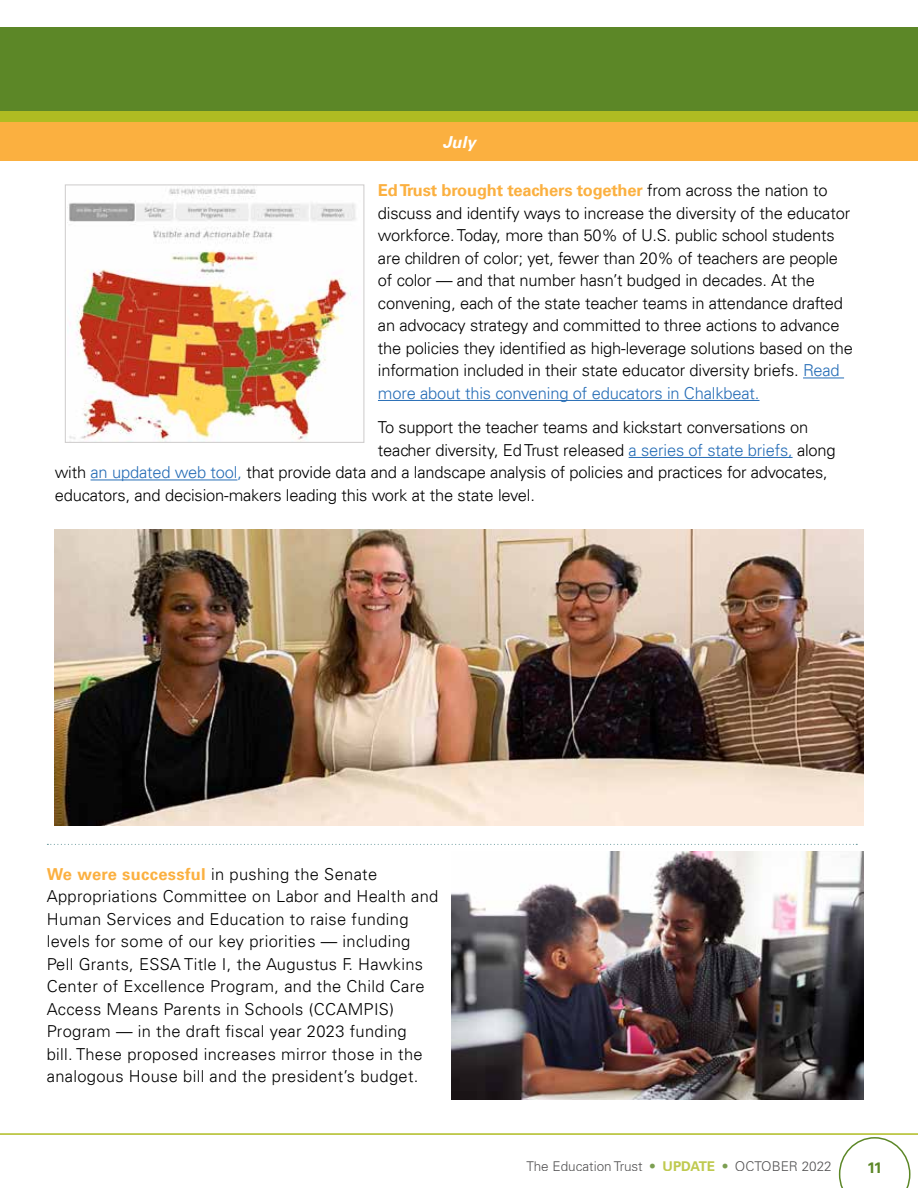
<style>
.page{position:relative;width:918px;height:1188px;background:#fff}
.page>*{position:absolute;margin:0;border:0;box-sizing:border-box;transform-origin:0 0}
.t1{font:300 16.5px/22.5px "Univers LT";letter-spacing:-.01em;color:#000}
.t2{font:300 16.5px/22.5px "Univers LT";letter-spacing:.02em;color:#000}
.t3{font:italic 700 16.5px "Univers LT";color:#fff}
.t4{font:700 15px "Univers LT";color:#5c8727}
.t5{font:300 13.5px "Univers LT";color:#292829}
.s1{font-weight:700;color:#fbb040}
.s2{color:#266db6}
.s3{font-weight:700;color:#5c8727}
.s4{font-weight:700;color:#afbc22}
</style>
<div class="page">
<hr style="left:0;top:1133px;width:918px;height:2px;background:#afbc22">
<svg style="left:839px;top:1137px;width:71px;height:51px"></svg>
<img style="left:67px;top:186px;width:289px;height:255px">
<div style="left:65px;top:184px;width:299px;height:259px;border:1px solid #d0cece"></div>
<div style="left:0;top:108px;width:918px;height:39px;background:#afbc22"></div>
<div style="left:0;top:27px;width:918px;height:84px;background:#5c8727"></div>
<svg style="left:47px;top:844px;width:810px;height:1px"></svg>
<div style="left:0;top:122px;width:918px;height:39px;background:#fbb040"></div>
<hr style="left:803px;top:378px;width:41px;height:1px;background:#266db6">
<hr style="left:378px;top:400px;width:382px;height:1px;background:#266db6">
<hr style="left:629px;top:457px;width:164px;height:1px;background:#266db6">
<hr style="left:91px;top:480px;width:146px;height:1px;background:#266db6">
<img style="left:452px;top:851px;width:412px;height:248px">
<img style="left:55px;top:529px;width:808px;height:296px">
<p class="t3" style="left:442px;top:132px;width:35px">July</p>
<p class="t1" style="left:378px;top:179px;width:477px"><span class="s1">Ed Trust brought teachers together</span> from across the nation to discuss and identify ways to increase the diversity of the educator workforce. Today, more than 50% of U.S. public school students are children of color; yet, fewer than 20% of teachers are people of color — and that number hasn’t budged in decades. At the convening, each of the state teacher teams in attendance drafted an advocacy strategy and committed to three actions to advance the policies they identified as high-leverage solutions based on the information included in their state educator diversity briefs. <span class="s2">Read more about this convening of educators in Chalkbeat.</span></p>
<p class="t1" style="left:378px;top:416px;width:432px">To support the teacher teams and kickstart conversations on</p>
<p class="t1" style="left:378px;top:439px;width:459px">teacher diversity, Ed Trust released <span class="s2">a series of state briefs,</span> along</p>
<p class="t1" style="left:55px;top:461px;width:775px">with <span class="s2">an updated web tool,</span> that provide data and a landscape analysis of policies and practices for advocates,</p>
<p class="t1" style="left:55px;top:484px;width:482px">educators, and decision-makers leading this work at the state level.</p>
<p class="t2" style="left:47px;top:863px;width:393px"><span class="s1">We were successful</span> in pushing the Senate Appropriations Committee on Labor and Health and Human Services and Education to raise funding levels for some of our key priorities — including Pell Grants, ESSA Title I, the Augustus F. Hawkins Center of Excellence Program, and the Child Care Access Means Parents in Schools (CCAMPIS)<br>Program — in the draft fiscal year 2023 funding<br>bill. These proposed increases mirror those in the analogous House bill and the president’s budget.</p>
<p class="t5" style="left:527px;top:1158px;width:307px">The Education Trust <span class="s3">•</span> <span class="s4">UPDATE</span> <span class="s3">•</span> OCTOBER 2022</p>
<p class="t4" style="left:867px;top:1159px;width:17px">11</p>
</div>
